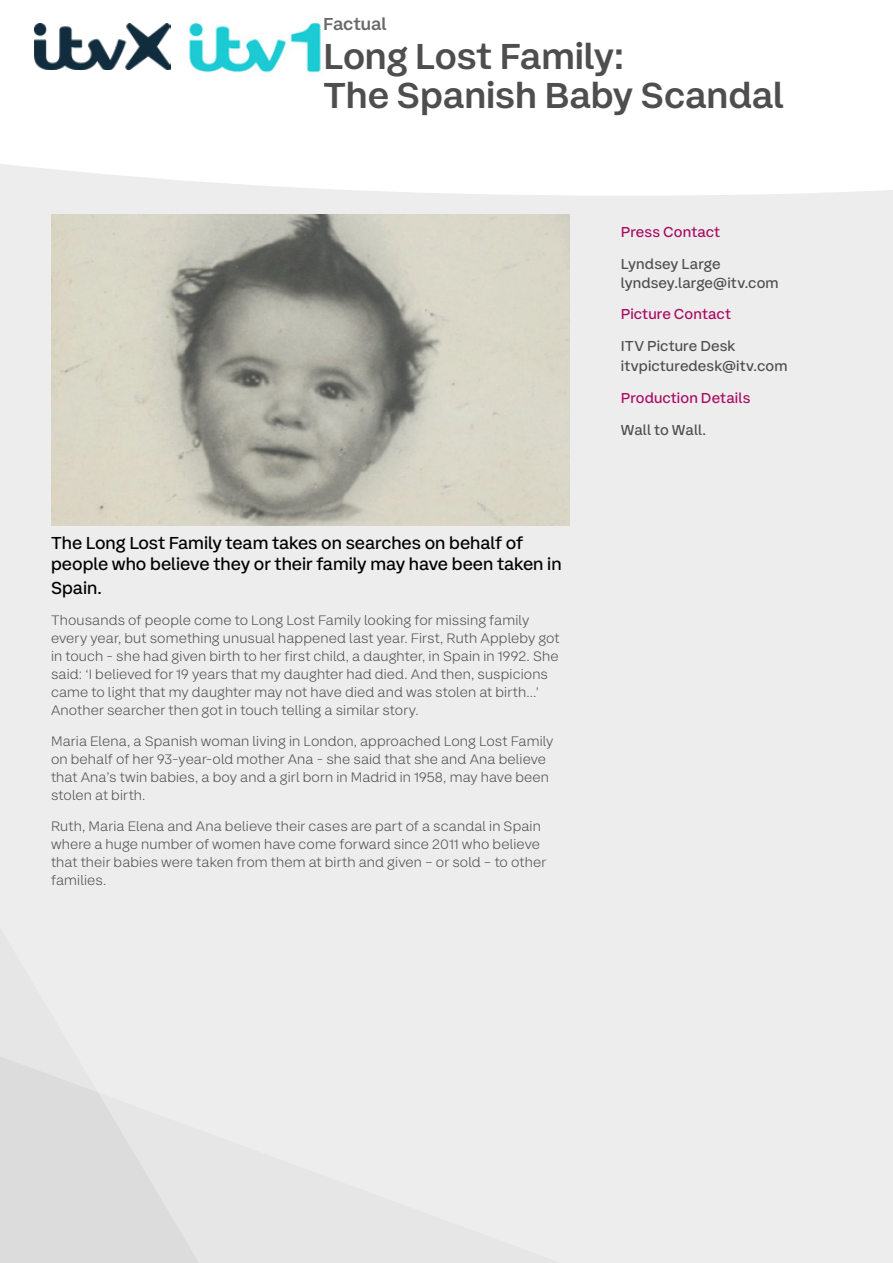
<style>
.page{position:relative;width:893px;height:1263px;background:#ededed}
.page>*{position:absolute;margin:0;border:0;box-sizing:border-box;transform-origin:0 0}
.t1{font:500 37.5px/39px "ITV Display Sans";letter-spacing:-.005em;color:#4e4e4e}
.t2{font:18px/21px "ITV Display Sans";color:#000}
.t3{font:500 18px "ITV Display Sans";letter-spacing:-.005em;color:#696969}
.t4{font:15px/19.5px "ITV Display Sans";letter-spacing:.005em;color:#4e4e4e}
.t5{font:15px "ITV Display Sans";letter-spacing:.005em;color:#a90961}
.t6{font:300 14.25px/18px "ITV Display Sans";letter-spacing:.01em;color:#4e4e4e}
</style>
<div class="page">
<svg style="left:0;top:1056px;width:199px;height:207px"></svg>
<div style="left:0;top:0;width:893px;height:196px;background:#fff"></div>
<img style="left:51px;top:215px;width:519px;height:311px">
<img style="left:34px;top:24px;width:136px;height:46px">
<img style="left:187px;top:0;width:136px;height:94px">
<p class="t3" style="left:323px;top:12px;width:65px">Factual</p>
<h1 class="t1" style="left:323px;top:37px;width:462px">Long Lost Family:<br>The Spanish Baby Scandal</h1>
<p class="t2" style="left:51px;top:533px;width:512px">The Long Lost Family team takes on searches on behalf of people who believe they or their family may have been taken in</p>
<p class="t2" style="left:51px;top:578px;width:52px">Spain.</p>
<p class="t6" style="left:51px;top:611px;width:510px">Thousands of people come to Long Lost Family looking for missing family every year, but something unusual happened last year. First, Ruth Appleby got in touch - she had given birth to her first child, a daughter, in Spain in 1992. She said: ‘I believed for 19 years that my daughter had died. And then, suspicions came to light that my daughter may not have died and was stolen at birth...’ Another searcher then got in touch telling a similar story.</p>
<p class="t6" style="left:51px;top:732px;width:504px">Maria Elena, a Spanish woman living in London, approached Long Lost Family on behalf of her 93-year-old mother Ana - she said that she and Ana believe that Ana’s twin babies, a boy and a girl born in Madrid in 1958, may have been stolen at birth.</p>
<p class="t6" style="left:51px;top:817px;width:497px">Ruth, Maria Elena and Ana believe their cases are part of a scandal in Spain where a huge number of women have come forward since 2011 who believe that their babies were taken from them at birth and given – or sold – to other families.</p>
<p class="t5" style="left:621px;top:222px;width:101px">Press Contact</p>
<p class="t4" style="left:621px;top:254px;width:159px">Lyndsey Large lyndsey.large@itv.com</p>
<p class="t5" style="left:621px;top:304px;width:112px">Picture Contact</p>
<p class="t4" style="left:621px;top:336px;width:168px">ITV Picture Desk itvpicturedesk@itv.com</p>
<p class="t5" style="left:621px;top:388px;width:131px">Production Details</p>
<p class="t4" style="left:621px;top:420px;width:87px">Wall to Wall.</p>
</div>
